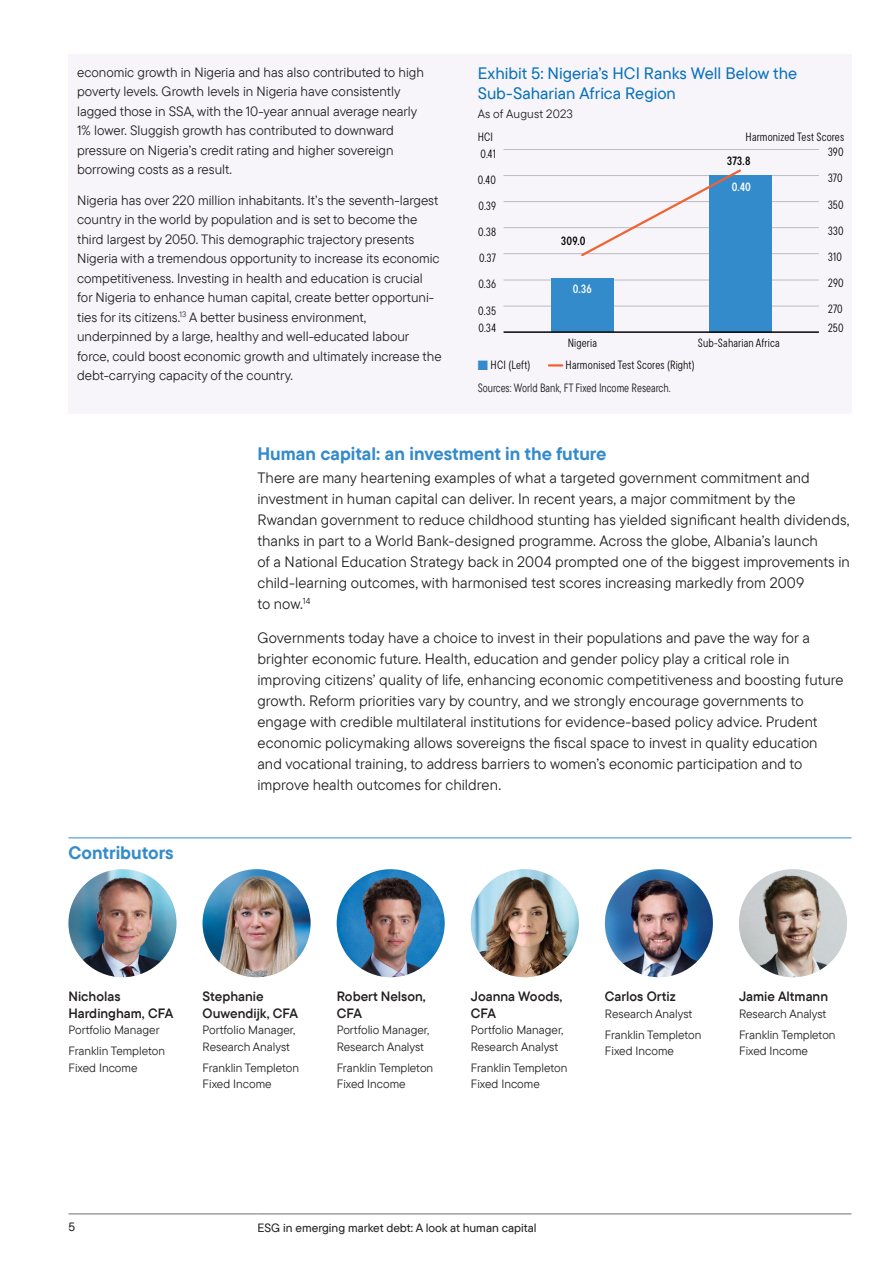
<style>
.page{position:relative;width:893px;height:1263px;background:#fff}
.page>*{position:absolute;margin:0;border:0;box-sizing:border-box;transform-origin:0 0}
.Headers{font:700 18px "TT Commons Pro";color:#348bcb}
.Chart_Takeaway_Title{font:500 16.5px/19.5px "TT Commons Pro";color:#0b72ba}
.Body{font:15px/21px "TT Commons Pro";letter-spacing:.005em;color:#231f20}
.Call_out_box_copy{font:13.5px/19.5px "TT Commons Pro";color:#231f20}
.Author_name{font:13.5px/16.5px "TT Commons Pro Db";color:#231f20}
.Author_title_department{font:12px/16.5px "TT Commons Pro";color:#231f20}
.t1{font:12px "TT Commons Pro Cond";letter-spacing:.015em;color:#040503}
.t2{font:500 12px "TT Commons Pro";color:#231f20}
.Source{font:12px "TT Commons Pro Cond";color:#231f20}
.Chart_date{font:12px "TT Commons Pro";letter-spacing:.015em;color:#231f20}
.t3{font:12px "TT Commons Pro Cond Db";letter-spacing:.025em;color:#040503}
.t4{font:12px "TT Commons Pro Cond Db";color:#fff}
.s1{color:#348bcb}
</style>
<div class="page">
<hr style="left:68px;top:1214px;width:189px;height:1px;background:#6c6d70">
<hr style="left:257px;top:1214px;width:594px;height:1px;background:#6c6d70">
<div style="left:68px;top:54px;width:783px;height:360px;background:#f7f5fa"></div>
<hr style="left:504px;top:149px;width:315px;height:1px;background:#bbbdbf">
<hr style="left:504px;top:175px;width:315px;height:1px;background:#bbbdbf">
<hr style="left:504px;top:201px;width:315px;height:1px;background:#bbbdbf">
<hr style="left:504px;top:227px;width:315px;height:1px;background:#bbbdbf">
<hr style="left:504px;top:253px;width:315px;height:1px;background:#bbbdbf">
<hr style="left:504px;top:280px;width:315px;height:1px;background:#bbbdbf">
<hr style="left:504px;top:306px;width:315px;height:1px;background:#bbbdbf">
<div style="left:709px;top:175px;width:62px;height:157px;background:#348bcb"></div>
<div style="left:551px;top:278px;width:63px;height:54px;background:#348bcb"></div>
<hr style="left:504px;top:331px;width:315px;height:2px;background:#040503">
<svg style="left:579px;top:169px;width:162px;height:88px"></svg>
<svg style="left:549px;top:364px;width:13px;height:3px"></svg>
<hr style="left:68px;top:837px;width:783px;height:1px;background:#348bcb">
<img style="left:68px;top:869px;width:108px;height:108px;border-radius:54px">
<img style="left:203px;top:869px;width:108px;height:108px;border-radius:54px">
<img style="left:337px;top:869px;width:108px;height:108px;border-radius:54px">
<img style="left:739px;top:869px;width:108px;height:108px;border-radius:54px">
<img style="left:471px;top:869px;width:108px;height:108px;border-radius:54px">
<img style="left:605px;top:869px;width:108px;height:108px;border-radius:54px">
<p class="Call_out_box_copy" style="left:77px;top:62px;width:348px">economic growth in Nigeria and has also contributed to high poverty levels. Growth levels in Nigeria have consistently lagged those in SSA, with the 10-year annual average nearly 1% lower. Sluggish growth has contributed to downward pressure on Nigeria’s credit rating and higher sovereign borrowing costs as a result.</p>
<p class="Call_out_box_copy" style="left:77px;top:190px;width:366px">Nigeria has over 220 million inhabitants. It’s the seventh-largest country in the world by population and is set to become the third largest by 2050. This demographic trajectory presents Nigeria with a tremendous opportunity to increase its economic competitiveness. Investing in health and education is crucial<br>for Nigeria to enhance human capital, create better opportuni&shy;ties for its citizens.<sup>13</sup> A better business environment, underpinned by a large, healthy and well-educated labour force, could boost economic growth and ultimately increase the debt-carrying capacity of the country.</p>
<p class="Chart_Takeaway_Title" style="left:478px;top:63px;width:321px">Exhibit 5: Nigeria’s HCI Ranks Well Below the<br>Sub-Saharian Africa Region</p>
<p class="Chart_date" style="left:478px;top:106px;width:97px">As of August 2023</p>
<p class="t1" style="left:478px;top:129px;width:17px">HCI</p>
<p class="t1" style="left:746px;top:129px;width:100px">Harmonized Test Scores</p>
<p class="t1" style="left:480px;top:145px;width:17px">0.41</p>
<p class="t1" style="left:478px;top:171px;width:20px">0.40</p>
<p class="t1" style="left:478px;top:197px;width:19px">0.39</p>
<p class="t1" style="left:478px;top:223px;width:19px">0.38</p>
<p class="t1" style="left:479px;top:250px;width:18px">0.37</p>
<p class="t1" style="left:478px;top:276px;width:19px">0.36</p>
<p class="t1" style="left:478px;top:302px;width:19px">0.35</p>
<p class="t1" style="left:478px;top:320px;width:19px">0.34</p>
<p class="t3" style="left:727px;top:152px;width:25px">373.8</p>
<p class="t3" style="left:561px;top:232px;width:26px">309.0</p>
<p class="t4" style="left:573px;top:280px;width:20px">0.36</p>
<p class="t4" style="left:732px;top:177px;width:21px">0.40</p>
<p class="t1" style="left:568px;top:334px;width:31px">Nigeria</p>
<p class="t1" style="left:698px;top:334px;width:83px">Sub-Saharian Africa</p>
<p class="t1" style="left:478px;top:357px;width:54px"><span class="s1">■</span> HCI (Left)</p>
<p class="t1" style="left:566px;top:357px;width:131px">Harmonised Test Scores (Right)</p>
<p class="Source" style="left:478px;top:379px;width:194px">Sources: World Bank, FT Fixed Income Research.</p>
<p class="t1" style="left:828px;top:144px;width:17px">390</p>
<p class="t1" style="left:828px;top:170px;width:16px">370</p>
<p class="t1" style="left:828px;top:196px;width:17px">350</p>
<p class="t1" style="left:828px;top:222px;width:17px">330</p>
<p class="t1" style="left:828px;top:248px;width:15px">310</p>
<p class="t1" style="left:828px;top:274px;width:17px">290</p>
<p class="t1" style="left:828px;top:300px;width:16px">270</p>
<p class="t1" style="left:828px;top:319px;width:17px">250</p>
<p class="Headers" style="left:68px;top:838px;width:107px">Contributors</p>
<p class="Headers" style="left:257px;top:440px;width:350px">Human capital: an investment in the future</p>
<p class="Body" style="left:257px;top:467px;width:594px">There are many heartening examples of what a targeted government commitment and investment in human capital can deliver. In recent years, a major commitment by the Rwandan government to reduce childhood stunting has yielded significant health dividends, thanks in part to a World Bank-designed programme. Across the globe, Albania’s launch<br>of a National Education Strategy back in 2004 prompted one of the biggest improvements in child-learning outcomes, with harmonised test scores increasing markedly from 2009<br>to now.<sup>14</sup></p>
<p class="Body" style="left:257px;top:627px;width:588px">Governments today have a choice to invest in their populations and pave the way for a brighter economic future. Health, education and gender policy play a critical role in improving citizens’ quality of life, enhancing economic competitiveness and boosting future growth. Reform priorities vary by country, and we strongly encourage governments to engage with credible multilateral institutions for evidence-based policy advice. Prudent economic policymaking allows sovereigns the fiscal space to invest in quality education and vocational training, to address barriers to women’s economic participation and to improve health outcomes for children.</p>
<p class="Author_name" style="left:68px;top:988px;width:107px">Nicholas<br>Hardingham, CFA</p>
<p class="Author_title_department" style="left:68px;top:1022px;width:93px">Portfolio Manager</p>
<p class="Author_title_department" style="left:68px;top:1043px;width:98px">Franklin Templeton<br>Fixed Income</p>
<p class="Author_name" style="left:203px;top:988px;width:97px">Stephanie<br>Ouwendijk, CFA</p>
<p class="Author_title_department" style="left:203px;top:1022px;width:94px">Portfolio Manager,<br>Research Analyst</p>
<p class="Author_title_department" style="left:203px;top:1059px;width:98px">Franklin Templeton<br>Fixed Income</p>
<p class="Author_name" style="left:337px;top:988px;width:91px">Robert Nelson,<br>CFA</p>
<p class="Author_title_department" style="left:337px;top:1022px;width:94px">Portfolio Manager,<br>Research Analyst</p>
<p class="Author_title_department" style="left:337px;top:1059px;width:98px">Franklin Templeton<br>Fixed Income</p>
<p class="Author_name" style="left:471px;top:988px;width:93px">Joanna Woods,<br>CFA</p>
<p class="Author_title_department" style="left:471px;top:1022px;width:94px">Portfolio Manager,<br>Research Analyst</p>
<p class="Author_title_department" style="left:471px;top:1059px;width:98px">Franklin Templeton<br>Fixed Income</p>
<p class="Author_name" style="left:605px;top:988px;width:72px">Carlos Ortiz</p>
<p class="Author_title_department" style="left:605px;top:1005px;width:89px">Research Analyst</p>
<p class="Author_title_department" style="left:605px;top:1026px;width:98px">Franklin Templeton<br>Fixed Income</p>
<p class="Author_name" style="left:739px;top:988px;width:91px">Jamie Altmann</p>
<p class="Author_title_department" style="left:739px;top:1005px;width:89px">Research Analyst</p>
<p class="Author_title_department" style="left:739px;top:1026px;width:98px">Franklin Templeton<br>Fixed Income</p>
<p class="t2" style="left:68px;top:1218px;width:8px">5</p>
<p class="t2" style="left:257px;top:1219px;width:281px">ESG in emerging market debt: A look at human capital</p>
</div>
